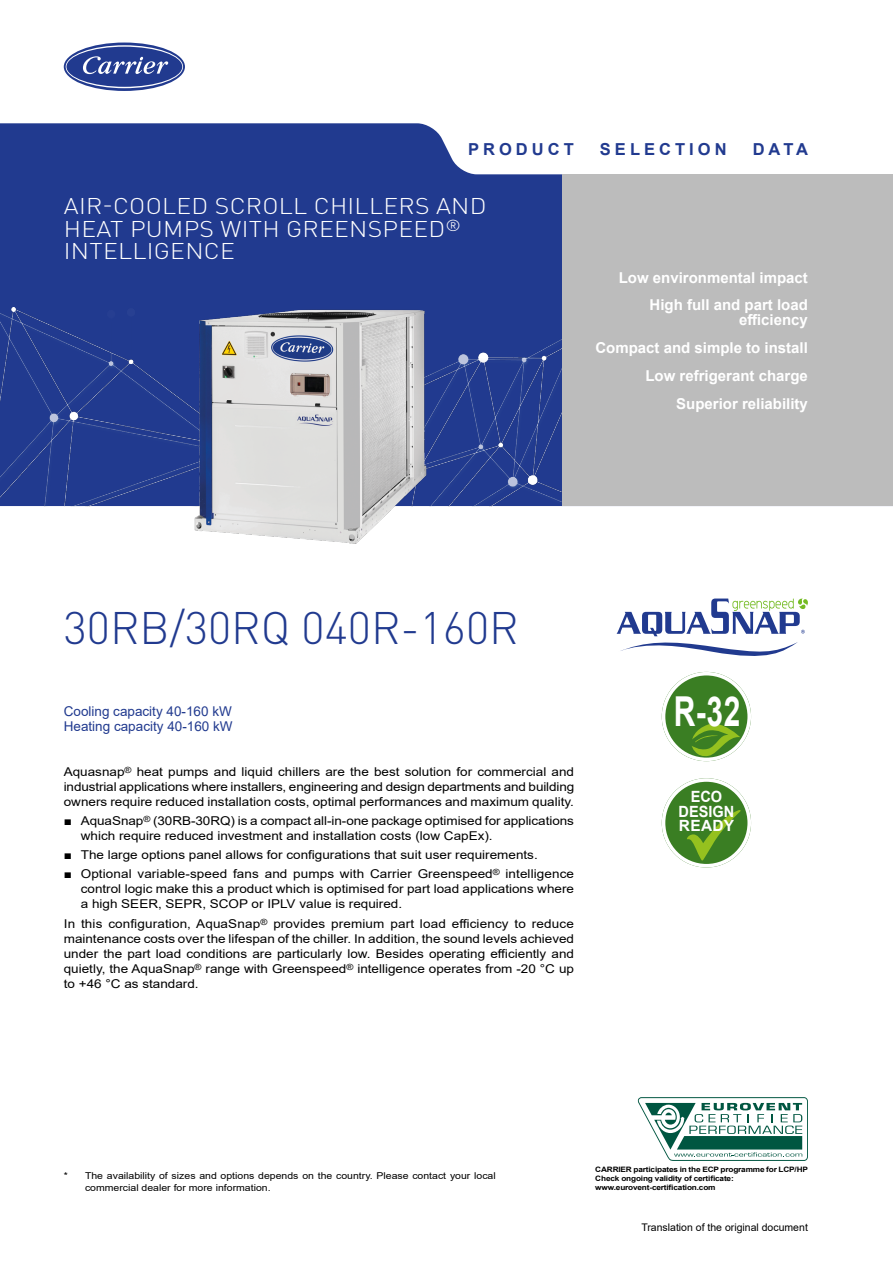
<style>
.page{position:relative;width:893px;height:1263px;background:#fff}
.page>*{position:absolute;margin:0;border:0;box-sizing:border-box;transform-origin:0 0}
.t1{font:300 45px "DIN Pro";color:#213a8f}
.t2{font:700 41.25px "Arial";color:#fff;scale:.73 1}
.t3{font:300 22.5px/22.5px "DIN Pro";letter-spacing:.01em;color:#fff;scale:1.1 1}
.t4{font:700 16.5px "Arial";letter-spacing:.245em;color:#213a8f}
.t5{font:700 15.45px/14.2px "Arial";color:#fff;text-align:center;scale:.94 1}
.t6{font:700 15px/27.8px "Arial";color:#fff;text-align:right}
.t7{font:13.5px/15px "Arial";color:#213a8f}
.t8{font:12.15px/15px "Arial";color:#000;text-align:justify;scale:1.11 1}
.t9{font:10.5px "Arial";color:#000}
.t10{font:9.45px/12px "Arial";color:#000;scale:1.11 1}
.t11{font:700 7.35px/9px "Arial";letter-spacing:-.02em;color:#000;scale:1.11 1}
</style>
<div class="page">
<div style="left:0;top:123px;width:562px;height:383px;background:#213a8f"></div>
<img style="left:1px;top:308px;width:561px;height:198px">
<div style="left:562px;top:174px;width:331px;height:332px;background:#bcbcbc"></div>
<svg style="left:64px;top:43px;width:121px;height:48px"></svg>
<svg style="left:66px;top:45px;width:117px;height:43px"></svg>
<svg style="left:638px;top:1097px;width:170px;height:64px"></svg>
<svg style="left:617px;top:598px;width:191px;height:58px"></svg>
<img style="left:182px;top:300px;width:261px;height:244px">
<div style="left:662px;top:672px;width:89px;height:89px;background:#3a7e23;border-radius:50%"></div>
<div style="left:662px;top:672px;width:89px;height:89px;border:4px solid #fff;border-radius:50%"></div>
<svg style="left:692px;top:723px;width:48px;height:36px"></svg>
<svg style="left:662px;top:778px;width:89px;height:89px;background:#548f40"></svg>
<div style="left:662px;top:778px;width:89px;height:89px;border:4px solid #fff;border-radius:50%"></div>
<svg style="left:687px;top:810px;width:54px;height:50px;background:#54902a"></svg>
<h3 class="t4" style="left:468px;top:137px;width:107px">PRODUCT</h3>
<h3 class="t4" style="left:600px;top:137px;width:128px">SELECTION</h3>
<h3 class="t4" style="left:753px;top:137px;width:57px">DATA</h3>
<h3 class="t3" style="left:64px;top:194px;width:386px">AIR-COOLED SCROLL CHILLERS AND<br>HEAT PUMPS WITH GREENSPEED<sup>®<br></sup>INTELLIGENCE</h3>
<p class="t6" style="left:619px;top:264px;width:191px">Low environmental impact<br>High full and part load</p>
<p class="t6" style="left:595px;top:306px;width:214px">efficiency<br>Compact and simple to install<br>Low refrigerant charge<br>Superior reliability</p>
<h1 class="t1" style="left:64px;top:598px;width:456px">30RB/30RQ 040R-160R</h1>
<p class="t7" style="left:64px;top:704px;width:170px">Cooling capacity 40-160 kW<br>Heating capacity 40-160 kW</p>
<p class="t8" style="left:64px;top:764px;width:461px">Aquasnap<sup>®</sup> heat pumps and liquid chillers are the best solution for commercial and industrial applications where installers, engineering and design departments and building owners require reduced installation costs, optimal performances and maximum quality.</p>
<p class="t8" style="left:81px;top:813px;width:446px;text-indent:-17px">■ AquaSnap<sup>®</sup> (30RB-30RQ) is a compact all-in-one package optimised for applications which require reduced investment and installation costs (low CapEx).</p>
<p class="t8" style="left:64px;top:847px;width:428px">■ The large options panel allows for configurations that suit user requirements.</p>
<p class="t8" style="left:81px;top:867px;width:446px;text-indent:-17px">■ Optional variable-speed fans and pumps with Carrier Greenspeed<sup>®</sup> intelligence control logic make this a product which is optimised for part load applications where a high SEER, SEPR, SCOP or IPLV value is required.</p>
<p class="t8" style="left:64px;top:916px;width:461px">In this configuration, AquaSnap<sup>®</sup> provides premium part load efficiency to reduce maintenance costs over the lifespan of the chiller. In addition, the sound levels achieved under the part load conditions are particularly low. Besides operating efficiently and quietly, the AquaSnap<sup>®</sup> range with Greenspeed<sup>®</sup> intelligence operates from -20 °C up to +46 °C as standard.</p>
<h2 class="t2" style="left:674px;top:682px;width:93px">R-32</h2>
<p class="t5" style="left:679px;top:790px;width:61px">ECO<br>DESIGN<br>READY</p>
<p class="t10" style="left:85px;top:1169px;width:372px;text-indent:-21px">* The availability of sizes and options depends on the country. Please contact your local commercial dealer for more information.</p>
<p class="t11" style="left:595px;top:1165px;width:193px">CARRIER participates in the ECP programme for LCP/HP<br>Check ongoing validity of certificate: www.eurovent-certification.com</p>
<p class="t9" style="left:641px;top:1220px;width:168px">Translation of the original document</p>
</div>
